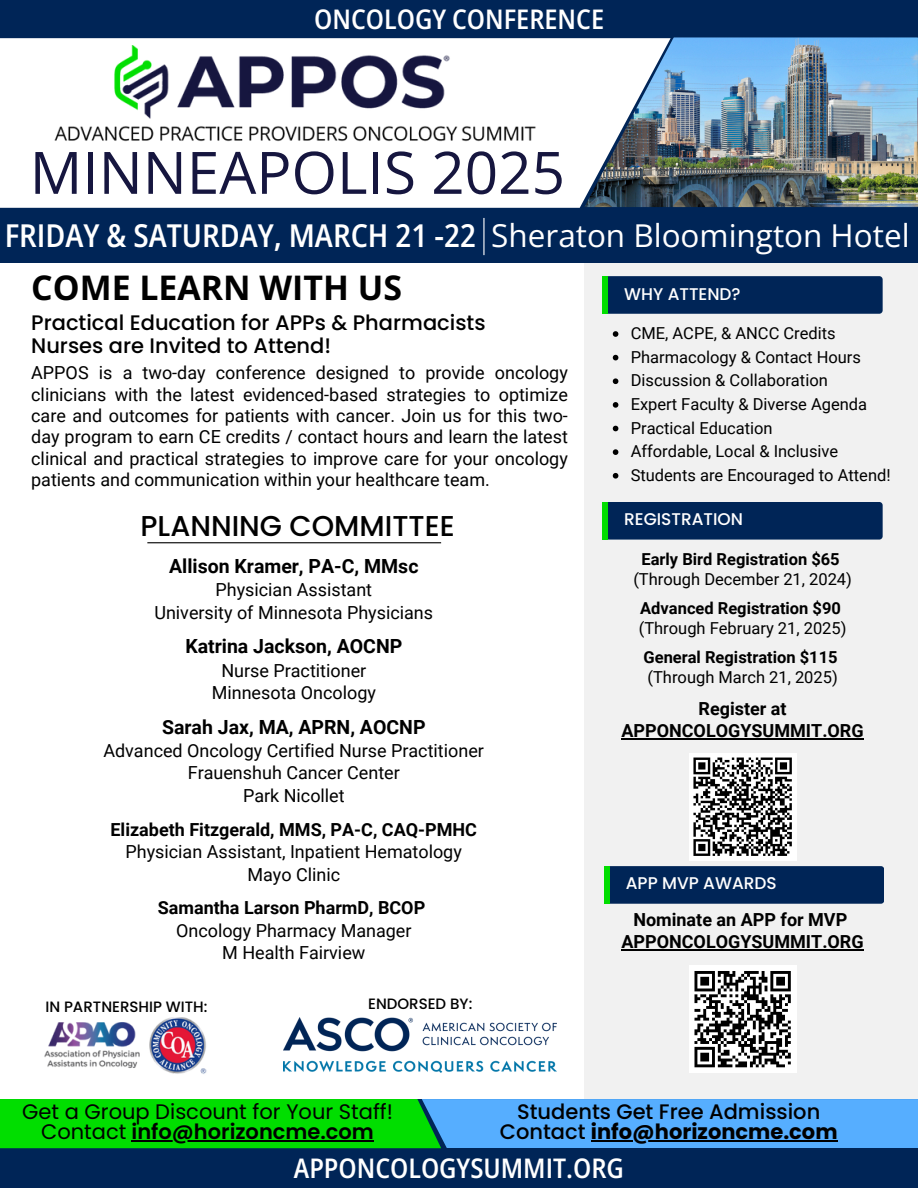
<style>
.page{position:relative;width:918px;height:1188px;background:#fff}
.page>*{position:absolute;margin:0;border:0;box-sizing:border-box;transform-origin:0 0}
.t1{font:58.5px "Open Sans";color:#16163f}
.t2{font:700 33.9px "Open Sans";color:#000}
.t3{font:600 semi-condensed 31.5px "Open Sans";color:#fff}
.t4{font:31.5px "Open Sans";color:#fff}
.t5{font:500 28.65px "Poppins";color:#000}
.t6{font:600 semi-condensed 27px "Open Sans";color:#fff}
.t7{font:500 21px/22.5px "Poppins";color:#000}
.t8{font:21px/20.2px "Poppins";color:#000;text-align:center}
.t9{font:700 19.5px "Roboto";color:#000}
.t10{font:18px/21.3px "Roboto";color:#000;text-align:justify}
.t11{font:700 18px/22.5px "Roboto";color:#000;text-align:center}
.t12{font:500 16.95px "Poppins";color:#fff}
.t13{font:16.5px "Roboto";color:#000}
.t14{font:700 16.5px "Roboto";color:#000}
.t15{font:500 15px "Poppins";color:#000}
.s1{font-weight:600}
.s2{font-weight:700}
</style>
<div class="page">
<div style="left:585px;top:101px;width:333px;height:1052px;background:#f1f1f1"></div>
<div style="left:0;top:0;width:918px;height:263px;background:#002557"></div>
<div style="left:603px;top:502px;width:280px;height:38px;background:#002557;border-radius:3px"></div>
<div style="left:603px;top:502px;width:5px;height:38px;background:#01de00"></div>
<img style="left:671px;top:37px;width:247px;height:170px">
<svg style="left:0;top:38px;width:671px;height:170px;background:#e6e9eb"></svg>
<img style="left:43px;top:45px;width:502px;height:111px">
<hr style="left:483px;top:218px;width:2px;height:37px;background:#fff">
<div style="left:603px;top:276px;width:280px;height:38px;background:#002557;border-radius:3px"></div>
<div style="left:603px;top:276px;width:5px;height:38px;background:#01de00"></div>
<div style="left:689px;top:965px;width:108px;height:108px;background:#fff"></div>
<svg style="left:694px;top:971px;width:97px;height:97px"></svg>
<div style="left:1px;top:1099px;width:917px;height:89px;background:#002557"></div>
<hr style="left:147px;top:542px;width:294px;height:1px;background:#000">
<div style="left:689px;top:753px;width:108px;height:108px;background:#fff"></div>
<svg style="left:693px;top:757px;width:99px;height:99px"></svg>
<svg style="left:613px;top:331px;width:5px;height:6px"></svg>
<svg style="left:613px;top:355px;width:5px;height:5px"></svg>
<svg style="left:613px;top:378px;width:5px;height:6px"></svg>
<svg style="left:613px;top:402px;width:5px;height:6px"></svg>
<svg style="left:613px;top:426px;width:5px;height:5px"></svg>
<svg style="left:613px;top:449px;width:5px;height:6px"></svg>
<svg style="left:613px;top:473px;width:5px;height:6px"></svg>
<hr style="left:621px;top:739px;width:243px;height:1px;background:#000">
<hr style="left:621px;top:949px;width:243px;height:1px;background:#000">
<img style="left:44px;top:1018px;width:163px;height:56px">
<img style="left:283px;top:1018px;width:274px;height:55px">
<div style="left:604px;top:866px;width:280px;height:38px;background:#002557;border-radius:3px"></div>
<div style="left:604px;top:866px;width:6px;height:38px;background:#01de00"></div>
<svg style="left:0;top:1099px;width:918px;height:49px;background:#2dc387"></svg>
<hr style="left:132px;top:1140px;width:242px;height:2px;background:#000">
<hr style="left:591px;top:1140px;width:247px;height:2px;background:#000">
<p class="t6" style="left:314px;top:0;width:291px">ONCOLOGY CONFERENCE</p>
<p class="t1" style="left:30px;top:131px;width:537px">MINNEAPOLIS 2025</p>
<h1 class="t3" style="left:5px;top:214px;width:473px">FRIDAY &amp; SATURDAY, MARCH 21 -22</h1>
<p class="t4" style="left:491px;top:214px;width:420px">Sheraton Bloomington Hotel</p>
<h2 class="t12" style="left:624px;top:282px;width:118px">WHY ATTEND?</h2>
<p class="t2" style="left:31px;top:264px;width:372px">COME LEARN WITH US</p>
<p class="t7" style="left:31px;top:312px;width:456px">Practical Education for APPs &amp; Pharmacists<br>Nurses are Invited to Attend!</p>
<p class="t10" style="left:31px;top:362px;width:538px">APPOS is a two-day conference designed to provide oncology clinicians with the latest evidenced-based strategies to optimize care and outcomes for patients with cancer. Join us for this two&shy;day program to earn CE credits / contact hours and learn the latest clinical and practical strategies to improve care for your oncology patients and communication within your healthcare team.</p>
<h3 class="t5" style="left:141px;top:506px;width:316px">PLANNING COMMITTEE</h3>
<p class="t9" style="left:169px;top:555px;width:251px">Allison Kramer, PA-C, MMsc</p>
<h2 class="t10" style="left:216px;top:580px;width:158px">Physician Assistant</h2>
<h5 class="t10" style="left:154px;top:602px;width:280px">University of Minnesota Physicians</h5>
<p class="t9" style="left:185px;top:635px;width:219px">Katrina Jackson, AOCNP</p>
<p class="t10" style="left:212px;top:659px;width:166px;line-height:22.5px;text-align:center">Nurse Practitioner<br>Minnesota Oncology</p>
<h4 class="t9" style="left:162px;top:715px;width:265px">Sarah Jax, MA, APRN, AOCNP</h4>
<p class="t10" style="left:103px;top:740px;width:382px">Advanced Oncology Certified Nurse Practitioner</p>
<p class="t10" style="left:188px;top:763px;width:214px">Frauenshuh Cancer Center</p>
<p class="t10" style="left:243px;top:785px;width:103px">Park Nicollet</p>
<p class="t11" style="left:111px;top:818px;width:368px">Elizabeth Fitzgerald, MMS, PA-C, CAQ-PMHC</p>
<h6 class="t10" style="left:125px;top:841px;width:338px">Physician Assistant, Inpatient Hematology</h6>
<p class="t10" style="left:247px;top:864px;width:94px">Mayo Clinic</p>
<p class="t11" style="left:158px;top:897px;width:269px">Samantha Larson PharmD, BCOP</p>
<p class="t10" style="left:176px;top:920px;width:237px">Oncology Pharmacy Manager</p>
<p class="t10" style="left:222px;top:943px;width:145px">M Health Fairview</p>
<p class="t15" style="left:45px;top:997px;width:164px">IN PARTNERSHIP WITH:</p>
<p class="t15" style="left:368px;top:994px;width:106px">ENDORSED BY:</p>
<p class="t13" style="left:631px;top:324px;width:207px">CME, ACPE, &amp; ANCC Credits</p>
<p class="t13" style="left:631px;top:347px;width:232px">Pharmacology &amp; Contact Hours</p>
<p class="t13" style="left:631px;top:371px;width:199px">Discussion &amp; Collaboration</p>
<p class="t13" style="left:631px;top:395px;width:238px">Expert Faculty &amp; Diverse Agenda</p>
<p class="t13" style="left:631px;top:418px;width:143px">Practical Education</p>
<p class="t13" style="left:631px;top:442px;width:209px">Affordable, Local &amp; Inclusive</p>
<p class="t13" style="left:631px;top:466px;width:262px">Students are Encouraged to Attend!</p>
<h4 class="t12" style="left:624px;top:508px;width:120px">REGISTRATION</h4>
<p class="t14" style="left:641px;top:549px;width:200px">Early Bird Registration $65</p>
<p class="t13" style="left:633px;top:569px;width:220px">(Through December 21, 2024)</p>
<p class="t14" style="left:640px;top:599px;width:202px">Advanced Registration $90</p>
<p class="t13" style="left:639px;top:619px;width:209px">(Through February 21, 2025)</p>
<p class="t14" style="left:644px;top:648px;width:196px">General Registration $115</p>
<p class="t13" style="left:647px;top:668px;width:192px">(Through March 21, 2025)</p>
<p class="t11" style="left:621px;top:698px;width:244px">Register at<br>APPONCOLOGYSUMMIT.ORG</p>
<p class="t12" style="left:626px;top:872px;width:152px">APP MVP AWARDS</p>
<p class="t11" style="left:633px;top:908px;width:215px">Nominate an APP for MVP</p>
<p class="t11" style="left:621px;top:931px;width:244px">APPONCOLOGYSUMMIT.ORG</p>
<p class="t8" style="left:22px;top:1102px;width:372px">Get a Group Discount for Your Staff!<br>Contact <span class="s1">info@horizoncme.com</span></p>
<p class="t7" style="left:500px;top:1102px;width:339px;line-height:20.2px;text-align:center">Students Get Free Admission<br>Contact <span class="s2">info@horizoncme.com</span></p>
<p class="t6" style="left:294px;top:1149px;width:331px">APPONCOLOGYSUMMIT.ORG</p>
</div>
